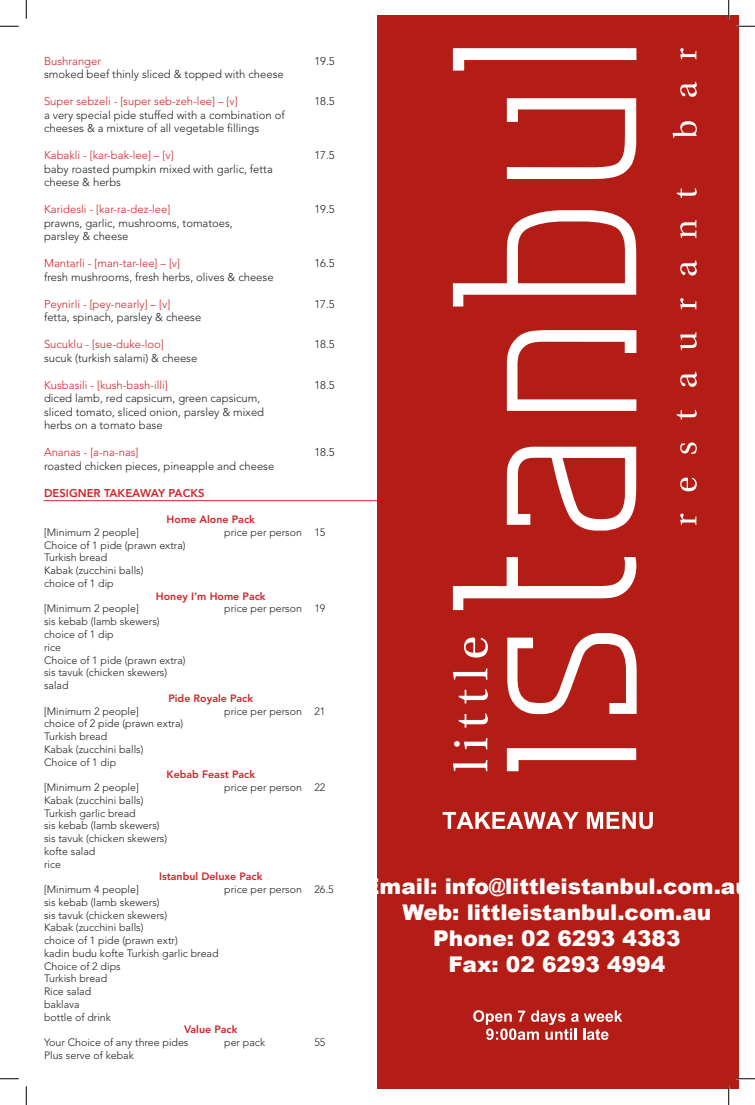
<style>
.page{position:relative;width:755px;height:1105px;background:#fff}
.page>*{position:absolute;margin:0;border:0;box-sizing:border-box;transform-origin:0 0}
.t1{font:900 21.62px/26px "Arial";color:#fff;text-align:center}
.t2{font:300 11.25px/13.5px "Avenir";color:#231f20}
.t3{font:300 11.25px "Avenir";color:#d1232a}
.t4{font:800 11.25px "Avenir";color:#d1232a}
.t5{font:300 10.62px/12.8px "Avenir";color:#231f20}
.t6{font:800 10.62px "Avenir";color:#d1232a}
</style>
<div class="page">
<div style="left:377px;top:16px;width:361px;height:1073px;background:#b41d15"></div>
<svg style="left:452px;top:48px;width:184px;height:23px"></svg>
<svg style="left:506px;top:748px;width:129px;height:23px"></svg>
<svg style="left:507px;top:633px;width:129px;height:81px"></svg>
<svg style="left:452px;top:557px;width:185px;height:53px"></svg>
<svg style="left:506px;top:447px;width:129px;height:84px"></svg>
<svg style="left:506px;top:330px;width:130px;height:81px"></svg>
<svg style="left:452px;top:210px;width:183px;height:96px"></svg>
<svg style="left:506px;top:98px;width:129px;height:81px"></svg>
<svg style="left:453px;top:668px;width:34px;height:12px"></svg>
<svg style="left:458px;top:689px;width:29px;height:14px"></svg>
<svg style="left:453px;top:760px;width:34px;height:11px"></svg>
<svg style="left:454px;top:738px;width:33px;height:11px"></svg>
<svg style="left:458px;top:713px;width:29px;height:15px"></svg>
<svg style="left:464px;top:637px;width:23px;height:20px"></svg>
<svg style="left:680px;top:48px;width:16px;height:11px"></svg>
<svg style="left:680px;top:514px;width:16px;height:11px"></svg>
<svg style="left:680px;top:298px;width:16px;height:11px"></svg>
<svg style="left:676px;top:188px;width:20px;height:10px"></svg>
<svg style="left:680px;top:220px;width:16px;height:18px"></svg>
<svg style="left:680px;top:332px;width:16px;height:18px"></svg>
<svg style="left:680px;top:442px;width:16px;height:12px"></svg>
<svg style="left:676px;top:410px;width:20px;height:10px"></svg>
<svg style="left:680px;top:477px;width:16px;height:14px"></svg>
<svg style="left:680px;top:372px;width:16px;height:15px"></svg>
<svg style="left:680px;top:260px;width:16px;height:16px"></svg>
<svg style="left:672px;top:121px;width:24px;height:17px"></svg>
<svg style="left:680px;top:82px;width:16px;height:15px"></svg>
<svg style="left:473px;top:1010px;width:148px;height:30px"></svg>
<svg style="left:442px;top:812px;width:136px;height:17px"></svg>
<svg style="left:586px;top:812px;width:66px;height:17px"></svg>
<hr style="left:44px;top:500px;width:333px;height:1px;background:#d1232a">
<svg style="left:0;top:25px;width:19px;height:2px"></svg>
<svg style="left:736px;top:25px;width:18px;height:2px"></svg>
<svg style="left:0;top:1078px;width:19px;height:1px"></svg>
<svg style="left:736px;top:1078px;width:18px;height:1px"></svg>
<svg style="left:25px;top:0;width:2px;height:19px"></svg>
<svg style="left:25px;top:1086px;width:2px;height:19px"></svg>
<svg style="left:727px;top:0;width:2px;height:19px"></svg>
<svg style="left:727px;top:1086px;width:2px;height:19px"></svg>
<p class="t3" style="left:44px;top:54px;width:59px">Bushranger</p>
<p class="t2" style="left:314px;top:54px;width:22px">19.5</p>
<p class="t2" style="left:44px;top:68px;width:241px">smoked beef thinly sliced &amp; topped with cheese</p>
<p class="t3" style="left:44px;top:95px;width:195px">Super sebzeli - [super seb-zeh-lee] – [v]</p>
<p class="t2" style="left:314px;top:95px;width:22px">18.5</p>
<p class="t2" style="left:44px;top:108px;width:242px">a very special pide stuffed with a combination of cheeses &amp; a mixture of all vegetable fillings</p>
<p class="t3" style="left:44px;top:149px;width:131px">Kabakli - [kar-bak-lee] – [v]</p>
<p class="t2" style="left:314px;top:149px;width:22px">17.5</p>
<p class="t2" style="left:44px;top:162px;width:230px">baby roasted pumpkin mixed with garlic, fetta cheese &amp; herbs</p>
<p class="t3" style="left:44px;top:203px;width:128px">Karidesli - [kar-ra-dez-lee]</p>
<p class="t2" style="left:314px;top:203px;width:22px">19.5</p>
<p class="t2" style="left:44px;top:216px;width:190px">prawns, garlic, mushrooms, tomatoes, parsley &amp; cheese</p>
<p class="t3" style="left:44px;top:257px;width:137px">Mantarli - [man-tar-lee] – [v]</p>
<p class="t2" style="left:314px;top:257px;width:22px">16.5</p>
<p class="t2" style="left:44px;top:270px;width:231px">fresh mushrooms, fresh herbs, olives &amp; cheese</p>
<p class="t3" style="left:44px;top:297px;width:128px">Peynirli - [pey-nearly] – [v]</p>
<p class="t2" style="left:314px;top:297px;width:22px">17.5</p>
<p class="t2" style="left:44px;top:311px;width:159px">fetta, spinach, parsley &amp; cheese</p>
<p class="t3" style="left:44px;top:338px;width:121px">Sucuklu - [sue-duke-loo]</p>
<p class="t2" style="left:314px;top:338px;width:22px">18.5</p>
<p class="t2" style="left:44px;top:351px;width:155px">sucuk (turkish salami) &amp; cheese</p>
<p class="t3" style="left:44px;top:378px;width:125px">Kusbasili - [kush-bash-illi]</p>
<p class="t2" style="left:314px;top:378px;width:22px">18.5</p>
<p class="t2" style="left:44px;top:392px;width:221px">diced lamb, red capsicum, green capsicum, sliced tomato, sliced onion, parsley &amp; mixed herbs on a tomato base</p>
<p class="t3" style="left:44px;top:446px;width:96px">Ananas - [a-na-nas]</p>
<p class="t2" style="left:314px;top:446px;width:22px">18.5</p>
<p class="t2" style="left:44px;top:459px;width:232px">roasted chicken pieces, pineapple and cheese</p>
<p class="t4" style="left:44px;top:486px;width:162px">DESIGNER TAKEAWAY PACKS</p>
<p class="t6" style="left:166px;top:513px;width:90px">Home Alone Pack</p>
<p class="t5" style="left:44px;top:526px;width:96px">[Minimum 2 people]</p>
<p class="t5" style="left:224px;top:526px;width:103px">price per person 15</p>
<p class="t5" style="left:44px;top:539px;width:143px">Choice of 1 pide (prawn extra)<br>Turkish bread<br>Kabak (zucchini balls)<br>choice of 1 dip</p>
<p class="t6" style="left:156px;top:590px;width:111px">Honey I’m Home Pack</p>
<p class="t5" style="left:44px;top:602px;width:96px">[Minimum 2 people]</p>
<p class="t5" style="left:224px;top:602px;width:103px">price per person 19</p>
<p class="t5" style="left:44px;top:615px;width:143px">sis kebab (lamb skewers) choice of 1 dip<br>rice<br>Choice of 1 pide (prawn extra) sis tavuk (chicken skewers) salad</p>
<p class="t6" style="left:168px;top:692px;width:86px">Pide Royale Pack</p>
<p class="t5" style="left:44px;top:704px;width:96px">[Minimum 2 people]</p>
<p class="t5" style="left:224px;top:704px;width:103px">price per person 21</p>
<p class="t5" style="left:44px;top:717px;width:141px">choice of 2 pide (prawn extra)<br>Turkish bread<br>Kabak (zucchini balls)<br>Choice of 1 dip</p>
<p class="t6" style="left:166px;top:768px;width:90px">Kebab Feast Pack</p>
<p class="t5" style="left:44px;top:781px;width:96px">[Minimum 2 people]</p>
<p class="t5" style="left:224px;top:781px;width:103px">price per person 22</p>
<p class="t5" style="left:44px;top:794px;width:125px">Kabak (zucchini balls)<br>Turkish garlic bread<br>sis kebab (lamb skewers) sis tavuk (chicken skewers) kofte salad<br>rice</p>
<p class="t6" style="left:159px;top:870px;width:105px">Istanbul Deluxe Pack</p>
<p class="t5" style="left:44px;top:883px;width:96px">[Minimum 4 people]</p>
<p class="t5" style="left:224px;top:883px;width:111px">price per person 26.5</p>
<p class="t5" style="left:44px;top:896px;width:176px">sis kebab (lamb skewers)<br>sis tavuk (chicken skewers)<br>Kabak (zucchini balls)<br>choice of 1 pide (prawn extr)<br>kadin budu kofte Turkish garlic bread<br>Choice of 2 dips<br>Turkish bread<br>Rice salad<br>baklava<br>bottle of drink</p>
<p class="t6" style="left:184px;top:1023px;width:55px">Value Pack</p>
<p class="t5" style="left:44px;top:1036px;width:146px">Your Choice of any three pides</p>
<p class="t5" style="left:224px;top:1036px;width:42px">per pack</p>
<p class="t5" style="left:314px;top:1036px;width:13px">55</p>
<p class="t5" style="left:44px;top:1049px;width:91px">Plus serve of kebak</p>
<h1 class="t1" style="left:364px;top:873px;width:387px">Email: info@littleistanbul.com.au<br>Web: littleistanbul.com.au<br>Phone: 02 6293 4383<br>Fax: 02 6293 4994</h1>
</div>
